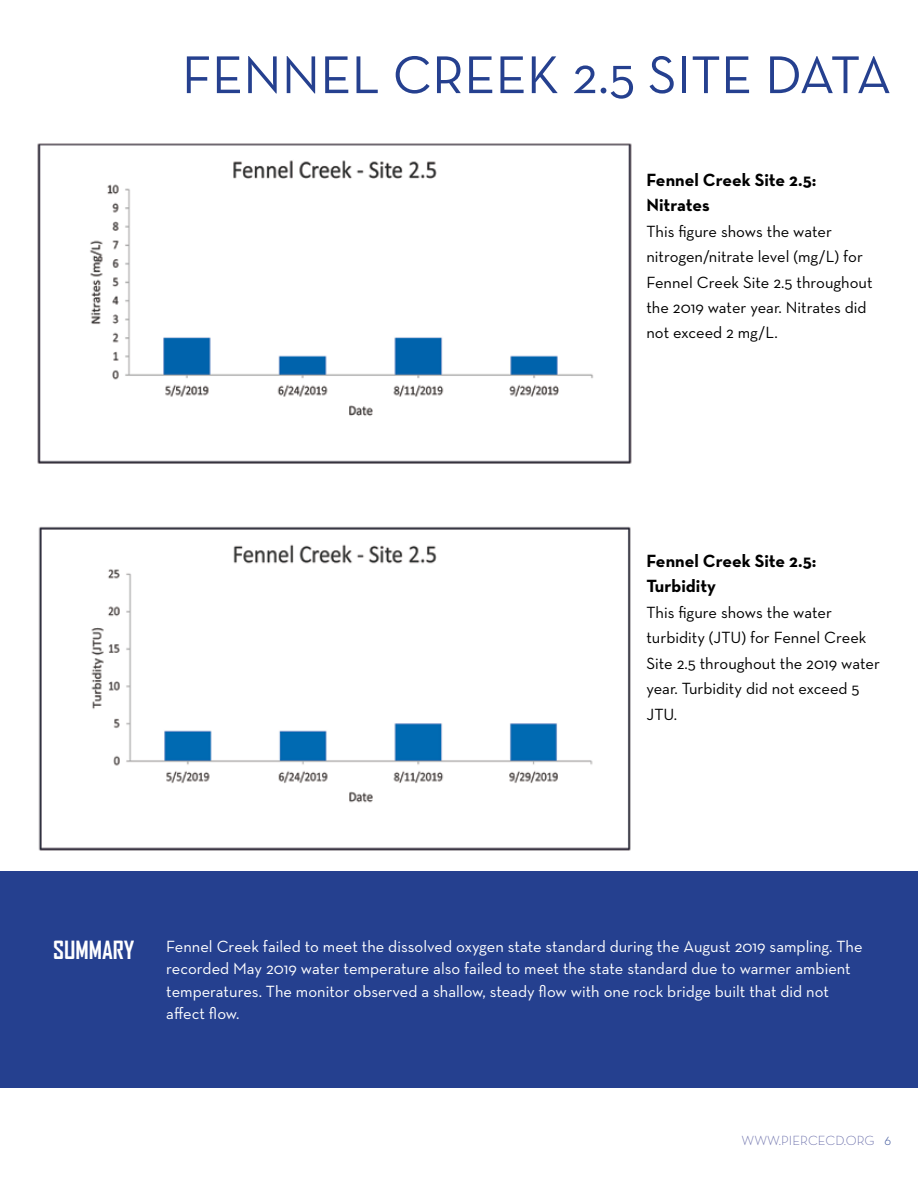
<style>
.page{position:relative;width:918px;height:1188px;background:#fff}
.page>*{position:absolute;margin:0;border:0;box-sizing:border-box;transform-origin:0 0}
.t1{font:54px "Neutraface Text";color:#25408f}
.t2{font:700 24px "Agency FB";color:#fff}
.t3{font:700 18px/25.5px "Neutraface Text";color:#000}
.t4{font:16.5px/22.5px "Neutraface Text";color:#fff}
.t5{font:16.5px/25.5px "Neutraface Text";color:#000}
.t6{font:300 13.5px "Neutraface Text";color:#6c70ab}
.s1{color:#25408f}
</style>
<div class="page">
<div style="left:0;top:872px;width:918px;height:216px;background:#25408f"></div>
<img style="left:37px;top:143px;width:595px;height:321px">
<img style="left:38px;top:526px;width:593px;height:325px">
<h1 class="t1" style="left:182px;top:41px;width:711px">FENNEL CREEK 2.5 SITE DATA</h1>
<p class="t3" style="left:646px;top:166px;width:172px">Fennel Creek Site 2.5:<br>Nitrates</p>
<p class="t5" style="left:646px;top:218px;width:228px">This figure shows the water nitrogen/nitrate level (mg/L) for<br>Fennel Creek Site 2.5 throughout the 2019 water year. Nitrates did not exceed 2 mg/L.</p>
<p class="t3" style="left:646px;top:548px;width:172px">Fennel Creek Site 2.5:<br>Turbidity</p>
<p class="t5" style="left:646px;top:599px;width:235px">This figure shows the water turbidity (JTU) for Fennel Creek<br>Site 2.5 throughout the 2019 water year. Turbidity did not exceed 5<br>JTU.</p>
<h2 class="t2" style="left:53px;top:935px;width:83px">SUMMARY</h2>
<p class="t4" style="left:166px;top:935px;width:698px">Fennel Creek failed to meet the dissolved oxygen state standard during the August 2019 sampling. The recorded May 2019 water temperature also failed to meet the state standard due to warmer ambient temperatures. The monitor observed a shallow, steady flow with one rock bridge built that did not affect flow.</p>
<p class="t6" style="left:742px;top:1131px;width:151px">WWW.PIERCECD.ORG <span class="s1">6</span></p>
</div>
